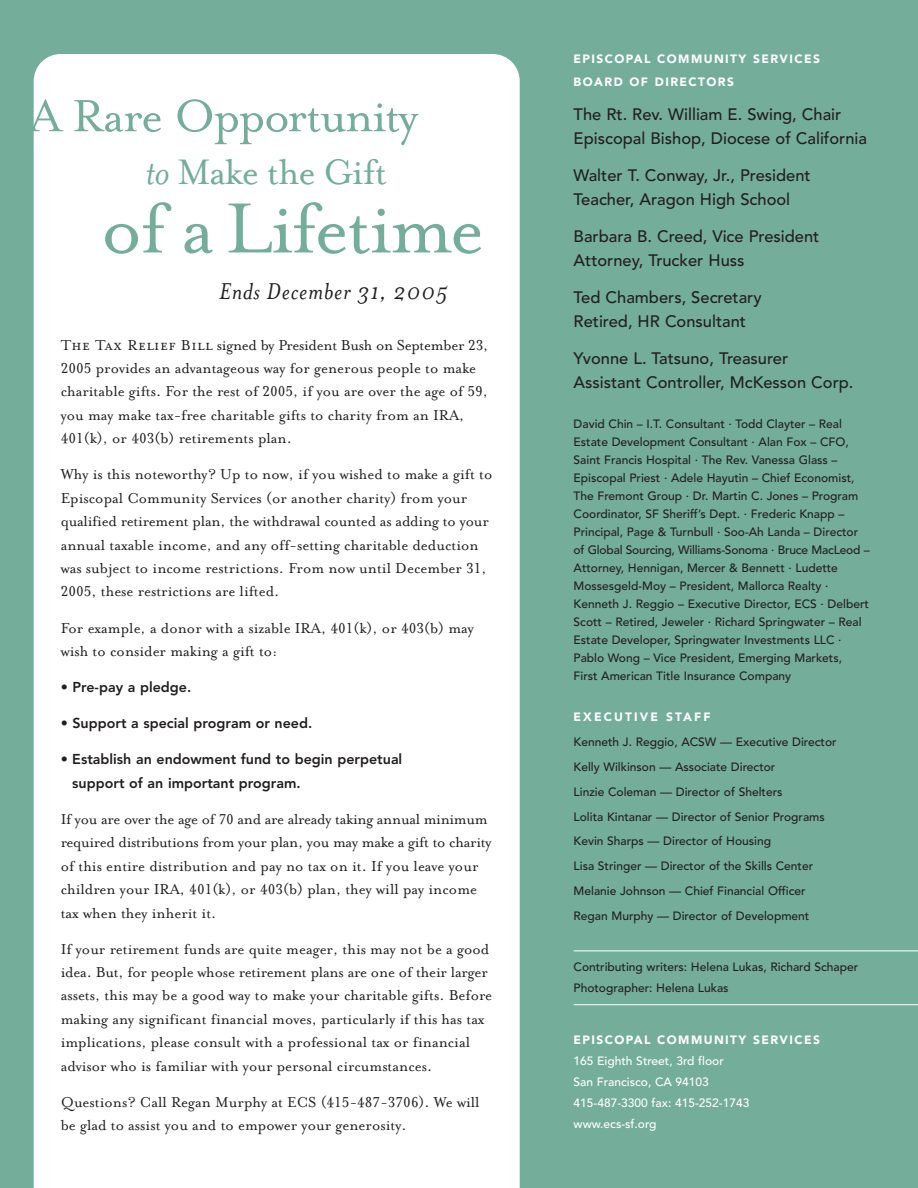
<style>
.page{position:relative;width:918px;height:1188px;background:#74ad99}
.page>*{position:absolute;margin:0;border:0;box-sizing:border-box;transform-origin:0 0}
.t1{font:81.45px "Mrs Eaves Roman";letter-spacing:-.03em;color:#74ad99}
.t2{font:51.9px "Mrs Eaves Roman";letter-spacing:-.03em;color:#74ad99}
.t3{font:40.8px "Mrs Eaves Roman";letter-spacing:-.02em;color:#74ad99}
.t4{font:italic 26.4px "Mrs Eaves";letter-spacing:.025em;color:#231f20}
.t5{font:16.5px/23.4px "Mrs Eaves Roman";color:#231f20}
.t6{font:500 16.5px/24px "Avenir";color:#231f20}
.t7{font:16.5px/23.4px "Mrs Eaves Roman";letter-spacing:-.02em;color:#231f20}
.t8{font:800 14.25px/23.4px "Avenir";color:#231f20}
.t9{font:500 12px/18px "Avenir";color:#231f20}
.t10{font:500 12px/21px "Avenir";color:#fff}
.t11{font:900 12px/22.5px "Avenir";letter-spacing:.12em;color:#fff}
.t12{font:900 12px "Avenir";letter-spacing:.175em;color:#fff}
.s1{font-family:"Mrs Eaves";font-style:italic}
.s2{font-family:"Mrs Eaves Small Caps"}
.s3{font-family:"Mrs Eaves Petite Caps"}
</style>
<div class="page">
<div style="left:34px;top:54px;width:486px;height:1134px;background:#fff"></div>
<hr style="left:574px;top:1004px;width:344px;height:1px;background:#fff">
<hr style="left:574px;top:951px;width:344px;height:1px;background:#fff">
<h2 class="t2" style="left:29px;top:83px;width:391px">A Rare Opportunity</h2>
<h3 class="t3" style="left:146px;top:146px;width:243px"><span class="s1">to</span> Make the Gift</h3>
<h1 class="t1" style="left:101px;top:177px;width:384px">of a Lifetime</h1>
<h3 class="t4" style="left:219px;top:274px;width:230px">Ends December 31, 2005</h3>
<p class="t5" style="left:61px;top:332px;width:429px"><span class="s2">The Tax Relief Bill</span> signed by President Bush on September <span class="s3">23, 2005</span> provides an advantageous way for generous people to make charitable gifts. For the rest of <span class="s3">2005</span>, if you are over the age of <span class="s3">59</span>, you may make tax-free charitable gifts to charity from an IRA, <span class="s3">401</span>(k), or <span class="s3">403</span>(b) retirements plan.</p>
<p class="t5" style="left:61px;top:462px;width:433px">Why is this noteworthy? Up to now, if you wished to make a gift to Episcopal Community Services (or another charity) from your qualified retirement plan, the withdrawal counted as adding to your annual taxable income, and any off-setting charitable deduction was subject to income restrictions. From now until December <span class="s3">31, 2005,</span> these restrictions are lifted.</p>
<p class="t5" style="left:61px;top:615px;width:415px">For example, a donor with a sizable IRA, <span class="s3">401</span>(k), or <span class="s3">403</span>(b) may wish to consider making a gift to:</p>
<p class="t8" style="left:61px;top:677px;width:132px">• Pre-pay a pledge.</p>
<p class="t8" style="left:61px;top:713px;width:253px">• Support a special program or need.</p>
<p class="t8" style="left:72px;top:749px;width:332px;text-indent:-12px">• Establish an endowment fund to begin perpetual support of an important program.</p>
<p class="t7" style="left:61px;top:807px;width:432px">If you are over the age of <span class="s3">70</span> and are already taking annual minimum required distributions from your plan, you may make a gift to charity of this entire distribution and pay no tax on it. If you leave your children your IRA, <span class="s3">401</span>(k), or <span class="s3">403</span>(b) plan, they will pay income tax when they inherit it.</p>
<p class="t5" style="left:61px;top:936px;width:433px">If your retirement funds are quite meager, this may not be a good idea. But, for people whose retirement plans are one of their larger assets, this may be a good way to make your charitable gifts. Before making any significant financial moves, particularly if this has tax implications, please consult with a professional tax or financial advisor who is familiar with your personal circumstances.</p>
<p class="t5" style="left:61px;top:1089px;width:421px">Questions? Call Regan Murphy at ECS (<span class="s3">415-487-3706</span>). We will be glad to assist you and to empower your generosity.</p>
<p class="t11" style="left:574px;top:49px;width:248px">EPISCOPAL COMMUNITY SERVICES<br>BOARD OF DIRECTORS</p>
<p class="t6" style="left:574px;top:104px;width:295px">The Rt. Rev. William E. Swing, Chair<br>Episcopal Bishop, Diocese of California</p>
<p class="t6" style="left:574px;top:165px;width:239px">Walter T. Conway, Jr., President<br>Teacher, Aragon High School</p>
<p class="t6" style="left:574px;top:226px;width:247px">Barbara B. Creed, Vice President<br>Attorney, Trucker Huss</p>
<p class="t6" style="left:574px;top:287px;width:189px">Ted Chambers, Secretary<br>Retired, HR Consultant</p>
<p class="t6" style="left:574px;top:348px;width:281px">Yvonne L. Tatsuno, Treasurer<br>Assistant Controller, McKesson Corp.</p>
<p class="t9" style="left:574px;top:416px;width:298px">David Chin – I.T. Consultant · Todd Clayter – Real Estate Development Consultant · Alan Fox – CFO, Saint Francis Hospital · The Rev. Vanessa Glass – Episcopal Priest · Adele Hayutin – Chief Economist, The Fremont Group · Dr. Martin C. Jones – Program Coordinator, SF Sheriff’s Dept. · Frederic Knapp – Principal, Page &amp; Turnbull · Soo-Ah Landa – Director of Global Sourcing, Williams-Sonoma · Bruce MacLeod – Attorney, Hennigan, Mercer &amp; Bennett · Ludette Mossesgeld-Moy – President, Mallorca Realty · Kenneth J. Reggio – Executive Director, ECS · Delbert Scott – Retired, Jeweler · Richard Springwater – Real Estate Developer, Springwater Investments LLC · Pablo Wong – Vice President, Emerging Markets,<br>First American Title Insurance Company</p>
<p class="t12" style="left:574px;top:712px;width:138px">EXECUTIVE STAFF</p>
<p class="t9" style="left:574px;top:730px;width:264px;line-height:24.9px">Kenneth J. Reggio, ACSW — Executive Director Kelly Wilkinson — Associate Director<br>Linzie Coleman — Director of Shelters<br>Lolita Kintanar — Director of Senior Programs Kevin Sharps — Director of Housing<br>Lisa Stringer — Director of the Skills Center Melanie Johnson — Chief Financial Officer Regan Murphy — Director of Development</p>
<p class="t9" style="left:574px;top:957px;width:286px;line-height:21px">Contributing writers: Helena Lukas, Richard Schaper<br>Photographer: Helena Lukas</p>
<p class="t11" style="left:574px;top:1030px;width:248px">EPISCOPAL COMMUNITY SERVICES</p>
<p class="t10" style="left:574px;top:1052px;width:177px">165 Eighth Street, 3rd floor<br>San Francisco, CA 94103<br>415-487-3300 fax: 415-252-1743 www.ecs-sf.org</p>
</div>
